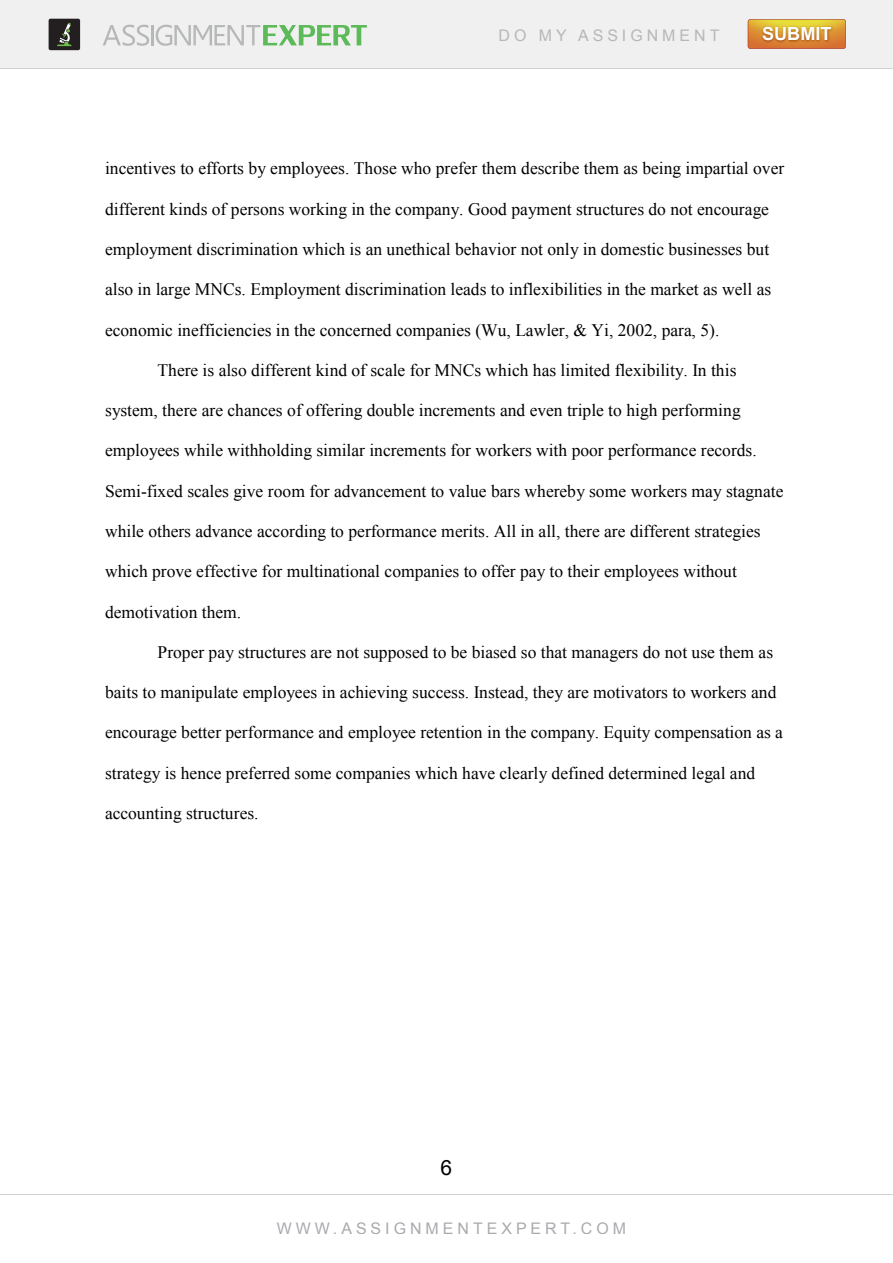
<style>
.page{position:relative;width:893px;height:1263px;background:#fff}
.page>*{position:absolute;margin:0;border:0;box-sizing:border-box;transform-origin:0 0}
.t1{font:21px "Arial";color:#000}
.t2{font:700 18.15px "Arial";color:#fff}
.t3{font:17.55px "Times New Roman";color:#000}
.t4{font:15.9px "Arial";letter-spacing:.25em;color:#a9aaae}
.t5{font:15.9px "Arial";letter-spacing:.25em;color:#b6b8b8}
</style>
<div class="page">
<div style="left:0;top:0;width:893px;height:69px;background:#eff0ef"></div>
<div style="left:49px;top:19px;width:31px;height:31px;background:#231f20;border-radius:2px"></div>
<svg style="left:57px;top:23px;width:15px;height:23px"></svg>
<svg style="left:748px;top:19px;width:98px;height:30px"></svg>
<img style="left:758px;top:21px;width:78px;height:28px">
<svg style="left:103px;top:25px;width:46px;height:21px"></svg>
<hr style="left:151px;top:25px;width:2px;height:20px;background:#b6b8b8">
<svg style="left:156px;top:25px;width:211px;height:21px"></svg>
<hr style="left:0;top:69px;width:893px;height:1px;background:#d2d4d3">
<hr style="left:0;top:1194px;width:893px;height:1px;background:#d2d4d3">
<p class="t5" style="left:499px;top:27px;width:222px">DO MY ASSIGNMENT</p>
<p class="t2" style="left:762px;top:24px;width:71px">SUBMIT</p>
<p class="t3" style="left:105px;top:159px;width:681px">incentives to efforts by employees. Those who prefer them describe them as being impartial over</p>
<p class="t3" style="left:105px;top:199px;width:665px">different kinds of persons working in the company. Good payment structures do not encourage</p>
<p class="t3" style="left:105px;top:239px;width:666px">employment discrimination which is an unethical behavior not only in domestic businesses but</p>
<p class="t3" style="left:105px;top:280px;width:668px">also in large MNCs. Employment discrimination leads to inflexibilities in the market as well as</p>
<p class="t3" style="left:105px;top:320px;width:616px">economic inefficiencies in the concerned companies (Wu, Lawler, &amp; Yi, 2002, para, 5).</p>
<p class="t3" style="left:158px;top:360px;width:581px">There is also different kind of scale for MNCs which has limited flexibility. In this</p>
<p class="t3" style="left:105px;top:400px;width:637px">system, there are chances of offering double increments and even triple to high performing</p>
<p class="t3" style="left:105px;top:441px;width:653px">employees while withholding similar increments for workers with poor performance records.</p>
<p class="t3" style="left:105px;top:481px;width:680px">Semi-fixed scales give room for advancement to value bars whereby some workers may stagnate</p>
<p class="t3" style="left:105px;top:521px;width:657px">while others advance according to performance merits. All in all, there are different strategies</p>
<p class="t3" style="left:105px;top:562px;width:633px">which prove effective for multinational companies to offer pay to their employees without</p>
<p class="t3" style="left:105px;top:602px;width:138px">demotivation them.</p>
<p class="t3" style="left:158px;top:642px;width:617px">Proper pay structures are not supposed to be biased so that managers do not use them as</p>
<p class="t3" style="left:105px;top:682px;width:673px">baits to manipulate employees in achieving success. Instead, they are motivators to workers and</p>
<p class="t3" style="left:105px;top:723px;width:679px">encourage better performance and employee retention in the company. Equity compensation as a</p>
<p class="t3" style="left:105px;top:763px;width:652px">strategy is hence preferred some companies which have clearly defined determined legal and</p>
<p class="t3" style="left:105px;top:803px;width:155px">accounting structures.</p>
<p class="t1" style="left:441px;top:1156px;width:13px">6</p>
<p class="t4" style="left:277px;top:1219px;width:351px">WWW.ASSIGNMENTEXPERT.COM</p>
</div>
